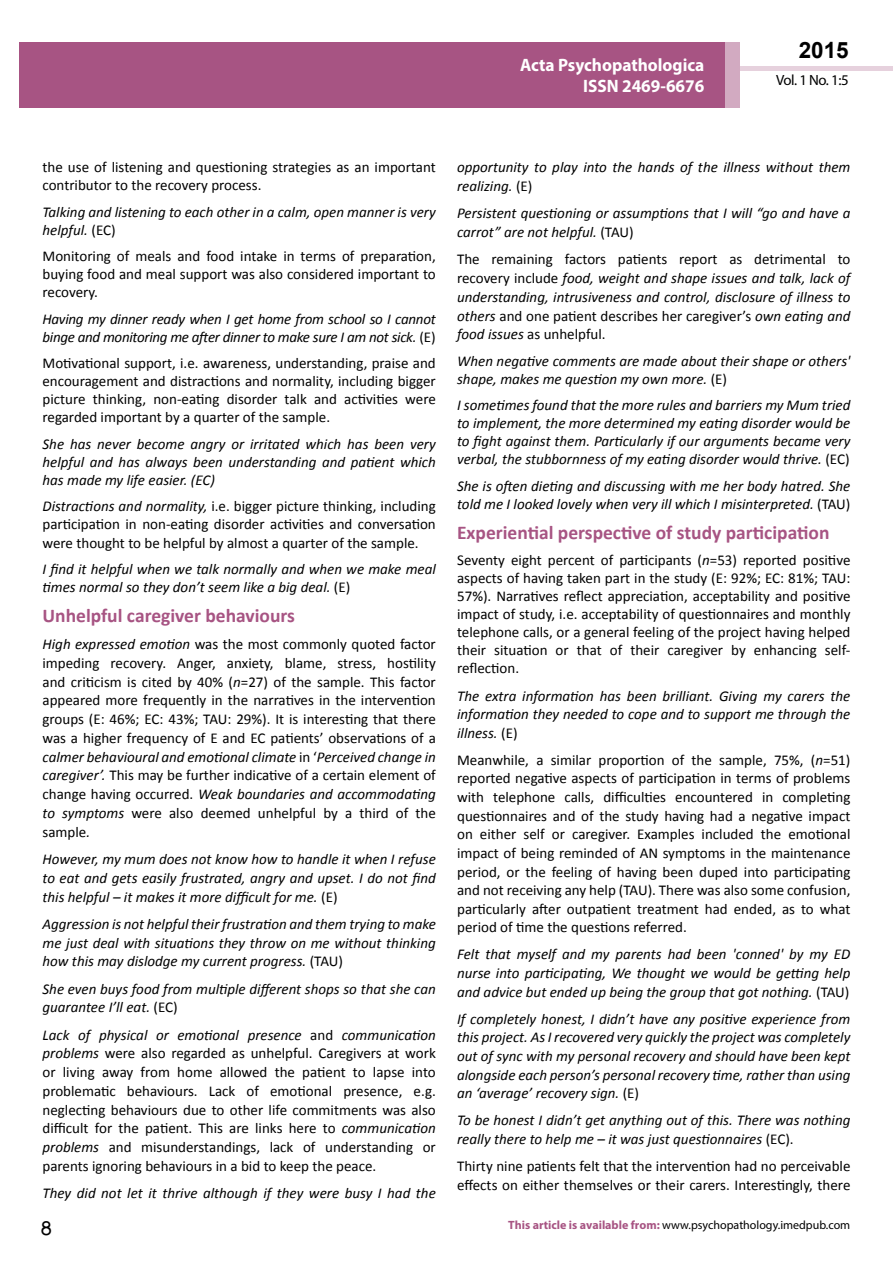
<style>
.page{position:relative;width:893px;height:1263px;background:#fff}
.page>*{position:absolute;margin:0;border:0;box-sizing:border-box;transform-origin:0 0}
.t1{font:25.5px "Tunga";color:#000}
.t2{font:700 22.5px "Arial";color:#000}
.t3{font:700 19.5px "Calibri";color:#a75483}
.t4{font:700 18px/21.6px "Myriad Pro";color:#fff;text-align:right;scale:.96 1}
.t5{font:15px/18.8px "Calibri";color:#000;text-align:justify}
.t6{font:italic 15px/18.8px "Calibri";color:#000}
.t7{font:italic 15px/18px "Calibri";letter-spacing:-.02em;color:#000}
.t8{font:14.85px "Myriad Pro";color:#000}
.t9{font:12px "Myriad Pro";color:#000}
.s1{font-style:normal}
.s2{font-style:italic}
.s3{font-weight:700;color:#a75483}
</style>
<div class="page">
<div style="left:722px;top:66px;width:171px;height:5px;background:#e6d1dd"></div>
<div style="left:725px;top:42px;width:15px;height:66px;background:#d2aac1"></div>
<div style="left:19px;top:42px;width:706px;height:66px;background:#a75483"></div>
<p class="t4" style="left:520px;top:53px;width:194px">Acta Psychopathologica<br>ISSN 2469-6676</p>
<h2 class="t2" style="left:799px;top:35px;width:52px">2015</h2>
<p class="t8" style="left:776px;top:71px;width:74px">Vol. 1 No. 1:5</p>
<p class="t5" style="left:43px;top:158px;width:395px;line-height:18px">the use of listening and questioning strategies as an important contributor to the recovery process.</p>
<p class="t6" style="left:43px;top:202px;width:395px;line-height:18px">Talking and listening to each other in a calm, open manner is very helpful. <span class="s1">(EC)</span></p>
<p class="t5" style="left:43px;top:247px;width:395px;line-height:18px">Monitoring of meals and food intake in terms of preparation, buying food and meal support was also considered important to recovery.</p>
<p class="t7" style="left:43px;top:309px;width:395px">Having my dinner ready when I get home from school so I cannot binge and monitoring me after dinner to make sure I am not sick. <span class="s1">(E)</span></p>
<p class="t5" style="left:43px;top:354px;width:395px;line-height:18px">Motivational support, i.e. awareness, understanding, praise and encouragement and distractions and normality, including bigger picture thinking, non-eating disorder talk and activities were regarded important by a quarter of the sample.</p>
<p class="t6" style="left:43px;top:434px;width:395px;line-height:18px;text-align:justify">She has never become angry or irritated which has been very helpful and has always been understanding and patient which has made my life easier. (EC)</p>
<p class="t5" style="left:43px;top:498px;width:395px;line-height:18px"><span class="s2">Distractions and normality,</span> i.e. bigger picture thinking, including participation in non-eating disorder activities and conversation were thought to be helpful by almost a quarter of the sample.</p>
<p class="t6" style="left:43px;top:559px;width:395px;line-height:18px">I find it helpful when we talk normally and when we make meal times normal so they don’t seem like a big deal. <span class="s1">(E)</span></p>
<h3 class="t3" style="left:43px;top:603px;width:254px">Unhelpful caregiver behaviours</h3>
<p class="t5" style="left:43px;top:635px;width:395px"><span class="s2">High expressed emotion</span> was the most commonly quoted factor impeding recovery. Anger, anxiety, blame, stress, hostility and criticism is cited by 40% (<span class="s2">n</span>=27) of the sample. This factor appeared more frequently in the narratives in the intervention groups (E: 46%; EC: 43%; TAU: 29%). It is interesting that there was a higher frequency of E and EC patients’ observations of a <span class="s2">calmer behavioural and emotional climate</span> in ‘<span class="s2">Perceived change in caregiver’.</span> This may be further indicative of a certain element of change having occurred. <span class="s2">Weak boundaries and accommodating to symptoms</span> were also deemed unhelpful by a third of the sample<span class="s2">.</span></p>
<p class="t6" style="left:43px;top:849px;width:395px;text-align:justify">However, my mum does not know how to handle it when I refuse to eat and gets easily frustrated, angry and upset. I do not find this helpful – it makes it more difficult for me. <span class="s1">(E)</span></p>
<p class="t6" style="left:43px;top:914px;width:395px;text-align:justify">Aggression is not helpful their frustration and them trying to make me just deal with situations they throw on me without thinking how this may dislodge my current progress. <span class="s1">(TAU)</span></p>
<p class="t6" style="left:43px;top:978px;width:395px">She even buys food from multiple different shops so that she can guarantee I’ll eat. <span class="s1">(EC)</span></p>
<p class="t5" style="left:43px;top:1025px;width:395px"><span class="s2">Lack of physical or emotional presence</span> and <span class="s2">communication problems</span> were also regarded as unhelpful. Caregivers at work or living away from home allowed the patient to lapse into problematic behaviours. Lack of emotional presence, e.g. neglecting behaviours due to other life commitments was also difficult for the patient. This are links here to <span class="s2">communication problems</span> and misunderstandings, lack of understanding or parents ignoring behaviours in a bid to keep the peace.</p>
<p class="t6" style="left:43px;top:1183px;width:395px">They did not let it thrive although if they were busy I had the</p>
<p class="t6" style="left:457px;top:157px;width:395px">opportunity to play into the hands of the illness without them realizing. <span class="s1">(E)</span></p>
<p class="t6" style="left:457px;top:204px;width:395px">Persistent questioning or assumptions that I will “go and have a carrot” are not helpful. <span class="s1">(TAU)</span></p>
<p class="t6" style="left:457px;top:250px;width:395px;text-align:justify"><span class="s1">The remaining factors patients report as detrimental to recovery include</span> food, weight and shape issues and talk, lack of understanding, intrusiveness and control, disclosure of illness to others <span class="s1">and one patient describes her caregiver’s</span> own eating and food issues <span class="s1">as unhelpful.</span></p>
<p class="t6" style="left:457px;top:351px;width:395px;line-height:18px">When negative comments are made about their shape or others' shape, makes me question my own more. <span class="s1">(E)</span></p>
<p class="t6" style="left:457px;top:396px;width:395px;line-height:18px;text-align:justify">I sometimes found that the more rules and barriers my Mum tried to implement, the more determined my eating disorder would be to fight against them. Particularly if our arguments became very verbal, the stubbornness of my eating disorder would thrive. <span class="s1">(EC)</span></p>
<p class="t6" style="left:457px;top:476px;width:395px;line-height:18px">She is often dieting and discussing with me her body hatred. She told me I looked lovely when very ill which I misinterpreted. <span class="s1">(TAU)</span></p>
<h3 class="t3" style="left:457px;top:520px;width:374px">Experiential perspective of study participation</h3>
<p class="t5" style="left:457px;top:551px;width:395px;line-height:18px">Seventy eight percent of participants (<span class="s2">n</span>=53) reported positive aspects of having taken part in the study (E: 92%; EC: 81%; TAU:<br>57%). Narratives reflect appreciation, acceptability and positive impact of study, i.e. acceptability of questionnaires and monthly telephone calls, or a general feeling of the project having helped their situation or that of their caregiver by enhancing self&shy;reflection.</p>
<p class="t6" style="left:457px;top:686px;width:395px;text-align:justify">The extra information has been brilliant. Giving my carers the information they needed to cope and to support me through the illness. <span class="s1">(E)</span></p>
<p class="t5" style="left:457px;top:751px;width:395px">Meanwhile, a similar proportion of the sample, 75%, (<span class="s2">n</span>=51) reported negative aspects of participation in terms of problems with telephone calls, difficulties encountered in completing questionnaires and of the study having had a negative impact on either self or caregiver. Examples included the emotional impact of being reminded of AN symptoms in the maintenance period, or the feeling of having been duped into participating and not receiving any help (TAU). There was also some confusion, particularly after outpatient treatment had ended, as to what period of time the questions referred.</p>
<p class="t6" style="left:457px;top:944px;width:395px;text-align:justify">Felt that myself and my parents had been 'conned' by my ED nurse into participating, We thought we would be getting help and advice but ended up being the group that got nothing. <span class="s1">(TAU)</span></p>
<p class="t6" style="left:457px;top:1009px;width:395px;text-align:justify">If completely honest, I didn’t have any positive experience from this project. As I recovered very quickly the project was completely out of sync with my personal recovery and should have been kept alongside each person’s personal recovery time, rather than using an ‘average’ recovery sign. <span class="s1">(E)</span></p>
<p class="t6" style="left:457px;top:1110px;width:395px">To be honest I didn’t get anything out of this. There was nothing really there to help me – it was just questionnaires <span class="s1">(EC).</span></p>
<p class="t5" style="left:457px;top:1157px;width:395px">Thirty nine patients felt that the intervention had no perceivable effects on either themselves or their carers. Interestingly, there</p>
<h1 class="t1" style="left:41px;top:1211px;width:13px">8</h1>
<p class="t9" style="left:508px;top:1218px;width:343px"><span class="s3">This article is available from:</span> www.psychopathology.imedpub.com</p>
</div>
